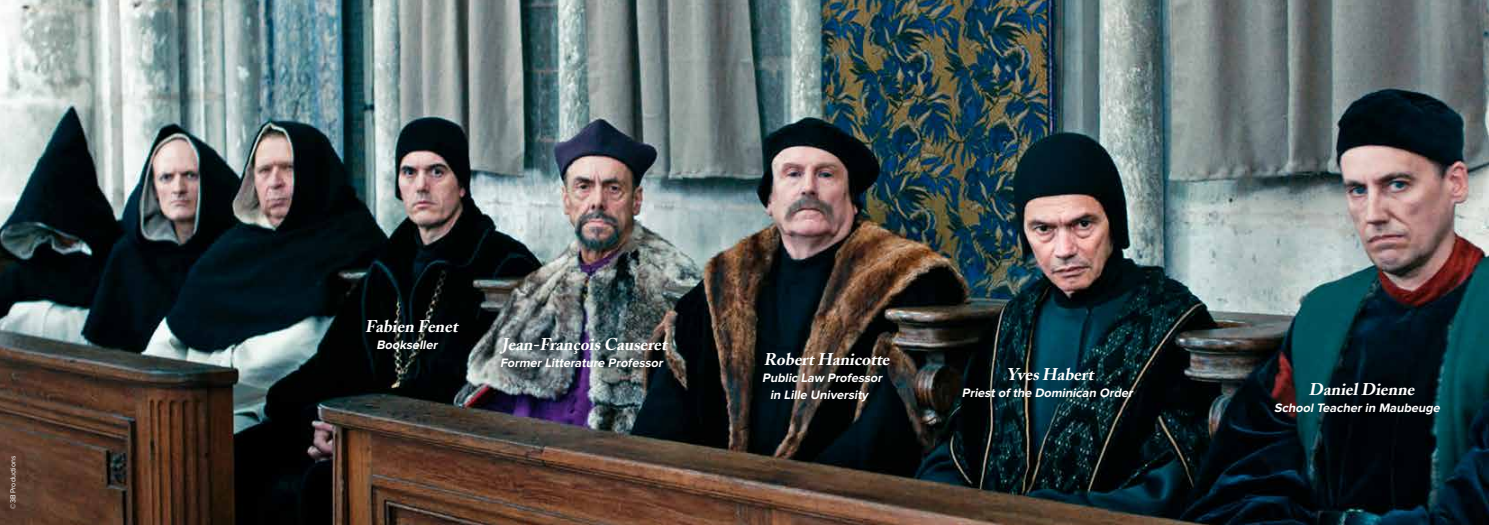
<style>
.page{position:relative;width:1489px;height:525px;background:#fff}
.page>*{position:absolute;margin:0;border:0;box-sizing:border-box;transform-origin:0 0}
.t1{font:italic 700 16.88px "Adobe Caslon";color:#fff}
.t2{font:italic 700 12.62px/16.9px "Proxima Nova";color:#fff;text-align:center}
.t3{font:7.5px "Proxima Nova";color:#fff;scale:.95 1}
</style>
<div class="page">
<img style="left:0;top:0;width:1488px;height:524px">
<p class="t3" style="left:9px;top:508px;width:57px;rotate:-90deg">©3B Productions</p>
<h1 class="t1" style="left:365px;top:316px;width:98px">Fabien Fenet</h1>
<p class="t2" style="left:376px;top:337px;width:65px">Bookseller</p>
<h1 class="t1" style="left:501px;top:334px;width:170px">Jean-FrançoisCauseret</h1>
<p class="t2" style="left:500px;top:354px;width:167px">FormerLitterature Professor</p>
<h1 class="t1" style="left:763px;top:349px;width:131px">RobertHanicotte</h1>
<p class="t2" style="left:762px;top:369px;width:124px">Public Law Professor in Lille University</p>
<h1 class="t1" style="left:1006px;top:364px;width:92px">YvesHabert</h1>
<p class="t2" style="left:961px;top:384px;width:175px">Priestof the Dominican Order</p>
<h1 class="t1" style="left:1308px;top:379px;width:111px">DanielDienne</h1>
<p class="t2" style="left:1273px;top:399px;width:170px">SchoolTeacherin Maubeuge</p>
</div>
